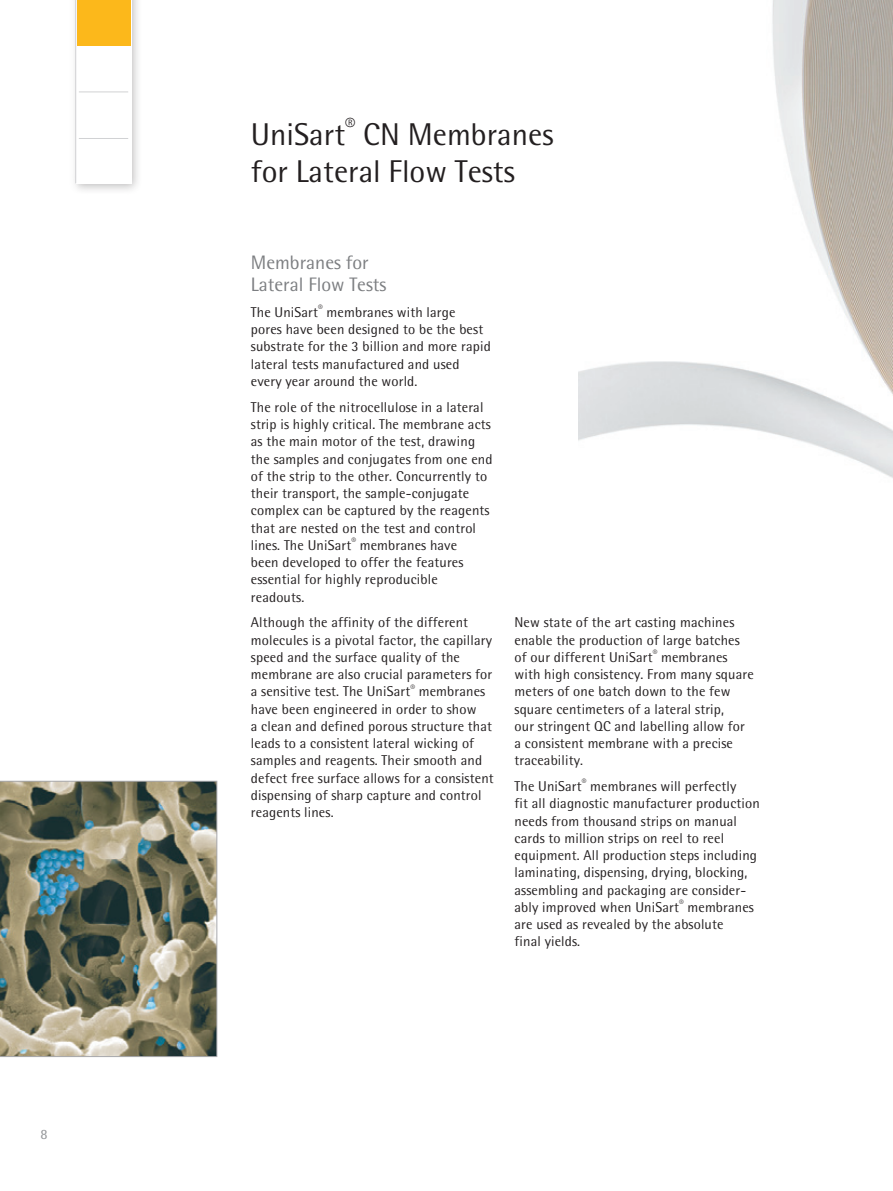
<style>
.page{position:relative;width:893px;height:1191px;background:#fff}
.page>*{position:absolute;margin:0;border:0;box-sizing:border-box;transform-origin:0 0}
.t1{font:31.5px/37.5px "Sartorius Rotis Sans 2013";color:#231f20}
.t2{font:19.5px/22.5px "Sartorius Rotis Sans 2013";color:#7c7e81}
.t3{font:14.25px/17.2px "Sartorius Rotis Sans 2013";letter-spacing:.01em;color:#231f20}
.t4{font:14.25px "Sartorius Rotis Sans 2013";color:#939598}
</style>
<div class="page">
<img style="left:578px;top:0;width:315px;height:478px">
<svg style="left:0;top:781px;width:217px;height:276px"></svg>
<div style="left:69px;top:0;width:73px;height:195px;background:#231f20;opacity:.3"></div>
<div style="left:76px;top:0;width:55px;height:184px;background:#fff"></div>
<hr style="left:79px;top:92px;width:49px;height:1px;background:#d1d2d4">
<div style="left:51px;top:0;width:28px;height:199px;background:#fff"></div>
<hr style="left:75px;top:0;width:1px;height:183px;background:#d1d2d4">
<hr style="left:79px;top:138px;width:49px;height:1px;background:#d1d2d4">
<div style="left:77px;top:0;width:53px;height:46px;background:#fcb81b"></div>
<p class="t4" style="left:40px;top:1126px;width:9px">8</p>
<h1 class="t1" style="left:251px;top:115px;width:304px">UniSart<sup>®</sup> CN Membranes for Lateral Flow Tests</h1>
<h2 class="t2" style="left:251px;top:251px;width:137px">Membranes for<br>Lateral Flow Tests</h2>
<p class="t3" style="left:251px;top:303px;width:241px">The UniSart<sup>®</sup> membranes with large<br>pores have been designed to be the best substrate for the 3 billion and more rapid lateral tests manufactured and used every year around the world.</p>
<p class="t3" style="left:251px;top:398px;width:243px">The role of the nitrocellulose in a lateral strip is highly critical. The membrane acts as the main motor of the test, drawing the samples and conjugates from one end of the strip to the other. Concurrently to their transport, the sample-conjugate complex can be captured by the reagents that are nested on the test and control lines. The UniSart<sup>®</sup> membranes have<br>been developed to offer the features essential for highly reproducible readouts.</p>
<p class="t3" style="left:251px;top:614px;width:244px">Although the affinity of the different molecules is a pivotal factor, the capillary speed and the surface quality of the membrane are also crucial parameters for a sensitive test. The UniSart<sup>®</sup> membranes have been engineered in order to show<br>a clean and defined porous structure that leads to a consistent lateral wicking of samples and reagents. Their smooth and defect free surface allows for a consistent dispensing of sharp capture and control reagents lines.</p>
<p class="t3" style="left:514px;top:614px;width:241px">New state of the art casting machines enable the production of large batches of our different UniSart<sup>®</sup> membranes with high consistency. From many square meters of one batch down to the few square centimeters of a lateral strip,<br>our stringent QC and labelling allow for a consistent membrane with a precise traceability.</p>
<p class="t3" style="left:514px;top:777px;width:247px">The UniSart<sup>®</sup> membranes will perfectly<br>fit all diagnostic manufacturer production needs from thousand strips on manual cards to million strips on reel to reel equipment. All production steps including laminating, dispensing, drying, blocking, assembling and packaging are consider&shy;ably improved when UniSart<sup>®</sup> membranes are used as revealed by the absolute<br>final yields.</p>
</div>
